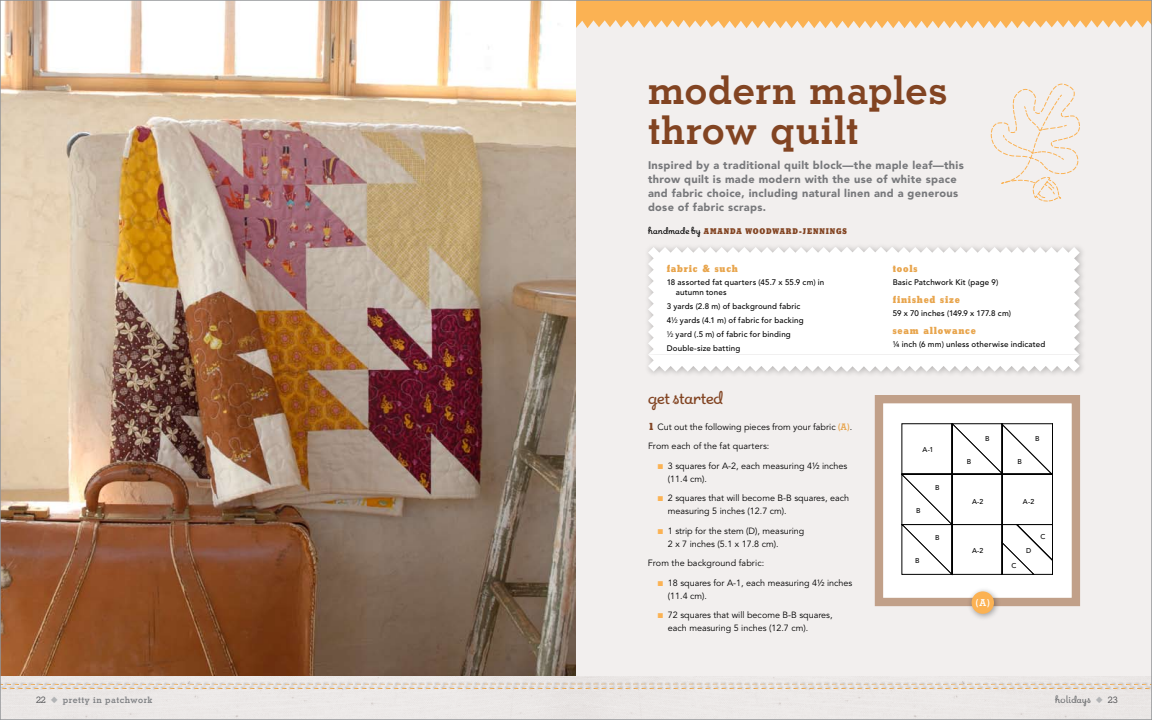
<style>
.page{position:relative;width:1152px;height:720px;background:#fff}
.page>*{position:absolute;margin:0;border:0;box-sizing:border-box;transform-origin:0 0}
.t1{font:700 40px/40px "Stymie BT";letter-spacing:.015em;color:#824422}
.t2{font:16px "Apricot";color:#824422}
.t3{font:900 11px/14px "Avenir LT Std";letter-spacing:.03em;color:#77787b}
.t4{font:800 10px "Stymie BT";letter-spacing:.08em;color:#e8a54d}
.t5{font:700 9.5px "Stymie BT";color:#fff}
.t6{font:9px/13px "Avenir LT Std";color:#000}
.t7{font:700 9px "Stymie BT";letter-spacing:.055em;color:#808285}
.t8{font:9px "Apricot";letter-spacing:.02em;color:#6d6f71}
.t9{font:500 8px/14px "Avenir LT Std";letter-spacing:.02em;color:#000}
.t10{font:800 8px "Stymie BT";letter-spacing:.105em;color:#824422}
.t11{font:500 7px "Avenir LT Std";color:#000}
.s1{font-family:"Apricot";font-weight:400;font-size:8.5px;color:#000}
.s2{font-weight:400}
.s3{font-family:"Stymie BT";font-weight:800;font-size:10px;color:#824422}
.s4{font-family:"Stymie BT";font-weight:700;color:#e8a54d}
.s5{color:#fbb253}
.s6{font-weight:500;color:#58595b}
.s7{color:#b2b4b6}
.s8{font-family:"Stymie BT";font-weight:500;color:#58595b}
</style>
<div class="page">
<img style="left:0;top:0;width:576px;height:720px">
<svg style="left:576px;top:0;width:576px;height:720px"></svg>
<h1 class="t1" style="left:648px;top:69px;width:301px">modern maples throw quilt</h1>
<p class="t3" style="left:648px;top:158px;width:317px">Inspired by a traditional quilt block—the maple leaf—this throw quilt is made modern with the use of white space and fabric choice, including natural linen and a generous dose of fabric scraps.</p>
<p class="t10" style="left:648px;top:226px;width:201px"><span class="s1">handmade by</span> Amanda Woodward-Jennings</p>
<p class="t4" style="left:667px;top:263px;width:73px">fabric &amp; such</p>
<p class="t9" style="left:676px;top:278px;width:150px;line-height:10px;text-indent:-9px">18 assorted fat quarters (45.7 x 55.9 cm) in autumn tones</p>
<p class="t9" style="left:667px;top:300px;width:138px">3 yards (2.8 m) of background fabric<br>4<span class="s2">½</span> yards (4.1 m) of fabric for backing <span class="s2">½</span> yard (.5 m) of fabric for binding<br>Double-size batting</p>
<h2 class="t2" style="left:648px;top:386px;width:77px">get started</h2>
<p class="t6" style="left:648px;top:417px;width:206px;line-height:19.5px"><span class="s3">1</span> Cut out the following pieces from your fabric <span class="s4">(A)</span>.<br>From each of the fat quarters:</p>
<p class="t6" style="left:668px;top:459px;width:181px;text-indent:-10px"><span class="s5">■</span> 3 squares for A-2, each measuring 4½ inches (11.4 cm).</p>
<p class="t6" style="left:668px;top:492px;width:183px;text-indent:-10px"><span class="s5">■</span> 2 squares that will become B-B squares, each measuring 5 inches (12.7 cm).</p>
<p class="t6" style="left:668px;top:524px;width:138px;text-indent:-10px"><span class="s5">■</span> 1 strip for the stem (D), measuring<br>2 x 7 inches (5.1 x 17.8 cm).</p>
<p class="t6" style="left:648px;top:557px;width:118px">From the background fabric:</p>
<p class="t6" style="left:668px;top:576px;width:186px;text-indent:-10px"><span class="s5">■</span> 18 squares for A-1, each measuring 4½ inches (11.4 cm).</p>
<p class="t6" style="left:668px;top:609px;width:166px;text-indent:-10px"><span class="s5">■</span> 72 squares that will become B-B squares, each measuring 5 inches (12.7 cm).</p>
<p class="t4" style="left:893px;top:263px;width:26px">tools</p>
<p class="t9" style="left:893px;top:276px;width:107px">Basic Patchwork Kit (page 9)</p>
<p class="t4" style="left:893px;top:293px;width:69px">finished size</p>
<p class="t9" style="left:893px;top:306px;width:120px">59 x 70 inches (149.9 x 177.8 cm)</p>
<p class="t4" style="left:893px;top:324px;width:85px">seam allowance</p>
<p class="t9" style="left:893px;top:337px;width:154px">¼ inch (6 mm) unless otherwise indicated</p>
<p class="t11" style="left:923px;top:446px;width:12px">A-1</p>
<p class="t11" style="left:916px;top:507px;width:6px">B</p>
<p class="t11" style="left:935px;top:484px;width:6px">B</p>
<p class="t11" style="left:967px;top:457px;width:6px">B</p>
<p class="t11" style="left:985px;top:435px;width:6px">B</p>
<p class="t11" style="left:972px;top:498px;width:13px">A-2</p>
<p class="t11" style="left:1017px;top:457px;width:6px">B</p>
<p class="t11" style="left:1035px;top:435px;width:6px">B</p>
<p class="t11" style="left:1023px;top:498px;width:13px">A-2</p>
<p class="t11" style="left:915px;top:556px;width:6px">B</p>
<p class="t11" style="left:935px;top:534px;width:6px">B</p>
<p class="t11" style="left:1040px;top:533px;width:6px">C</p>
<p class="t11" style="left:1026px;top:547px;width:7px">D</p>
<p class="t11" style="left:1011px;top:561px;width:6px">C</p>
<p class="t11" style="left:972px;top:547px;width:13px">A-2</p>
<p class="t5" style="left:976px;top:597px;width:15px">(A)</p>
<p class="t7" style="left:36px;top:695px;width:118px"><span class="s6">22</span> <span class="s7">◆</span> pretty in patchwork</p>
<p class="t8" style="left:1055px;top:693px;width:64px">holidays <span class="s7">◆</span> <span class="s8">23</span></p>
</div>
